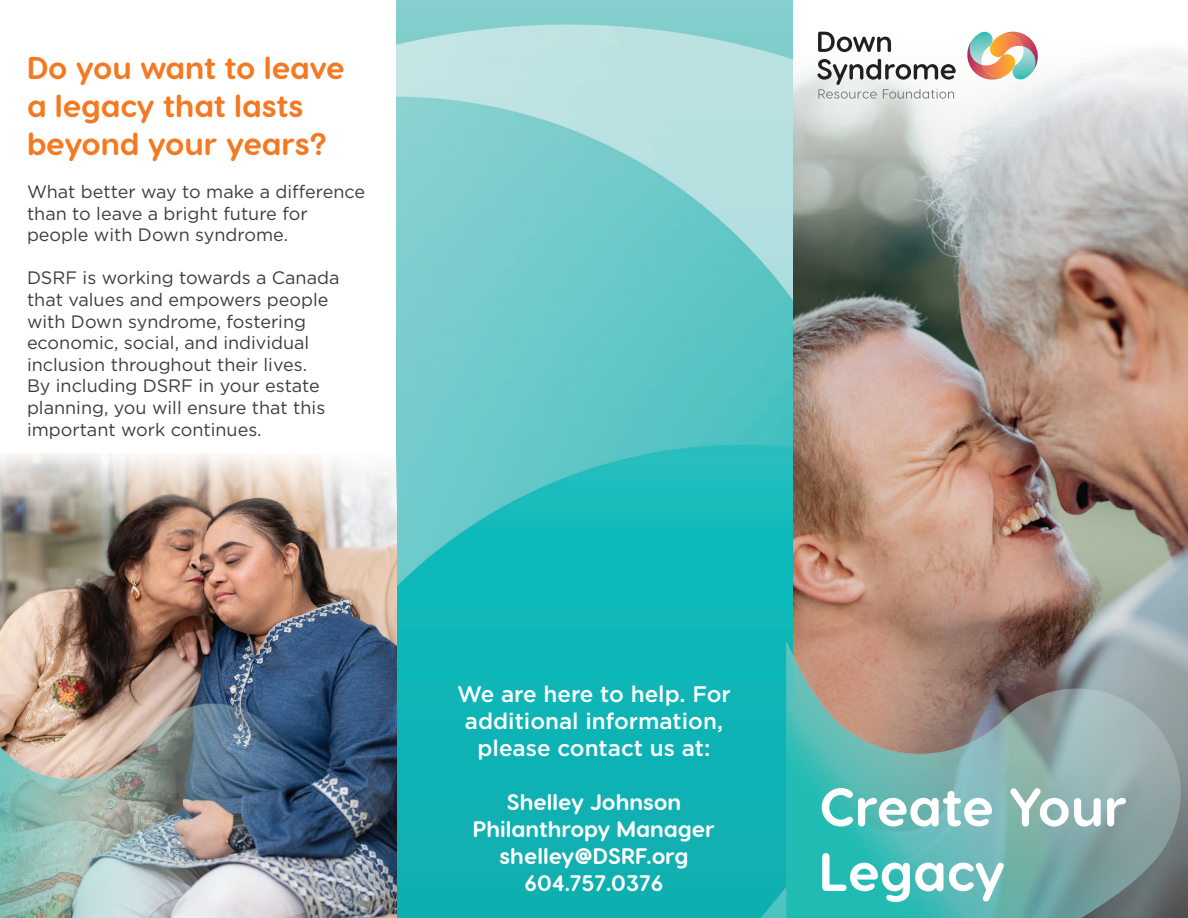
<style>
.page{position:relative;width:1188px;height:918px;background:#fff}
.page>*{position:absolute;margin:0;border:0;box-sizing:border-box;transform-origin:0 0}
.t1{font:700 54px/64.8px "Visby Round CF";letter-spacing:-.01em;color:#fff}
.t2{font:700 31.5px/37.8px "Visby Round CF";letter-spacing:-.01em;color:#f47921}
.t3{font:700 22.5px/27px "Visby Round CF";color:#fff;text-align:center}
.t4{font:500 22.5px/27px "Gotham";color:#fff;text-align:center}
.t5{font:18px/21.6px "Gotham";color:#3e3e3f}
</style>
<div class="page">
<img style="left:792px;top:44px;width:396px;height:874px">
<img style="left:396px;top:0;width:396px;height:918px">
<img style="left:786px;top:639px;width:397px;height:279px">
<svg style="left:818px;top:32px;width:73px;height:20px"></svg>
<svg style="left:818px;top:59px;width:138px;height:40px"></svg>
<svg style="left:965px;top:32px;width:73px;height:49px"></svg>
<img style="left:995px;top:32px;width:43px;height:42px">
<img style="left:0;top:454px;width:396px;height:464px">
<img style="left:0;top:623px;width:339px;height:295px">
<h2 class="t2" style="left:27px;top:49px;width:320px">Do you want to leave a legacy that lasts beyond your years?</h2>
<p class="t5" style="left:27px;top:180px;width:340px">What better way to make a difference than to leave a bright future for people with Down syndrome.</p>
<p class="t5" style="left:27px;top:267px;width:314px">DSRF is working towards a Canada that values and empowers people with Down syndrome, fostering economic, social, and individual inclusion throughout their lives.<br>By including DSRF in your estate planning, you will ensure that this important work continues.</p>
<p class="t4" style="left:457px;top:680px;width:275px">We are here to help. For additional information, please contact us at:</p>
<p class="t3" style="left:473px;top:789px;width:244px">Shelley Johnson<br>Philanthropy Manager shelley@DSRF.org<br>604.757.0376</p>
<h1 class="t1" style="left:819px;top:775px;width:310px">Create Your<br>Legacy</h1>
</div>
